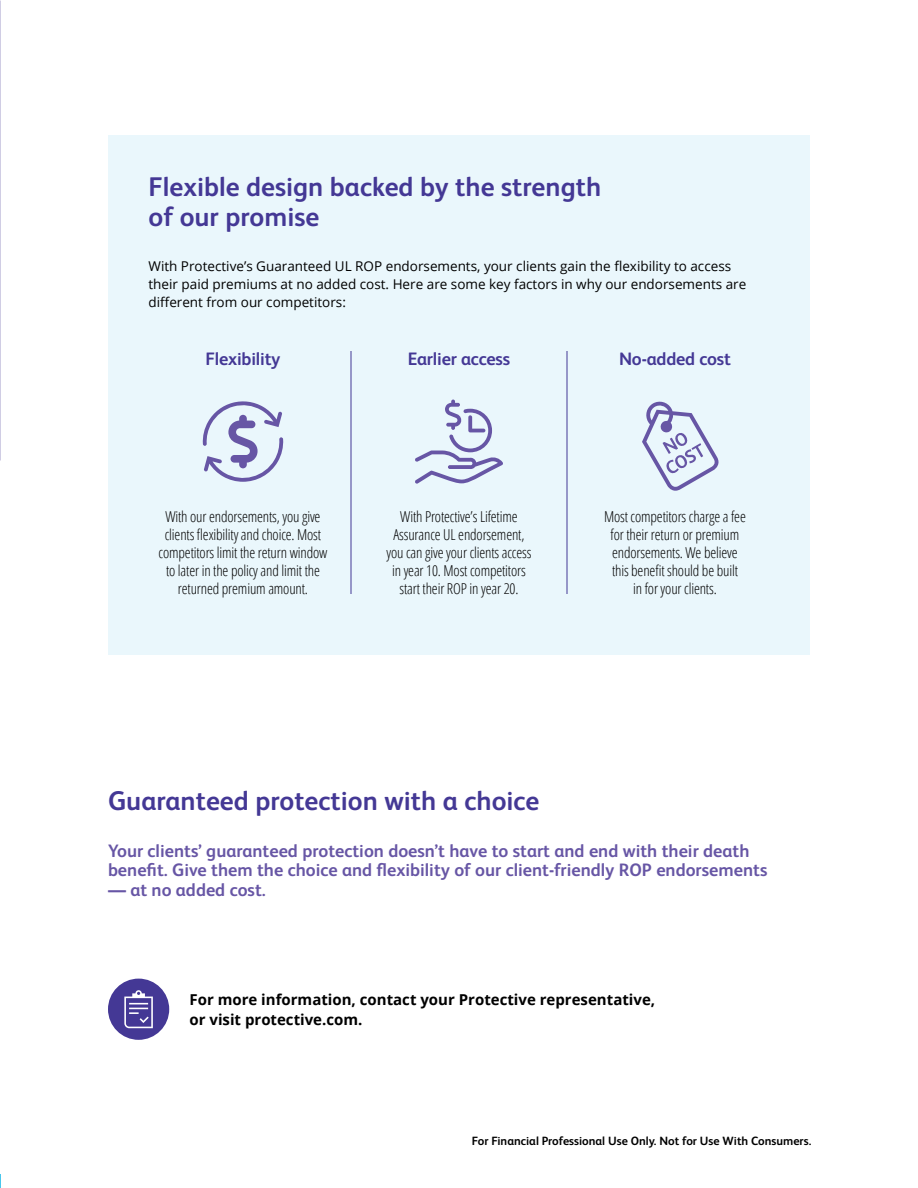
<style>
.page{position:relative;width:918px;height:1188px;background:#fff}
.page>*{position:absolute;margin:0;border:0;box-sizing:border-box;transform-origin:0 0}
.t1{font:700 27px/30px "FS Albert Pro";color:#443895}
.t2{font:700 18px/19.5px "FS Albert Pro";color:#6756a5}
.t3{font:700 18px "FS Albert Pro";letter-spacing:-.01em;color:#443895}
.t4{font:300 condensed 15px/18px "Open Sans";letter-spacing:-.01em;color:#000;text-align:center}
.t5{font:700 15px/19.5px "Open Sans";color:#000}
.t6{font:13.5px/18px "Open Sans";color:#000}
.t7{font:700 12px "FS Albert Pro";color:#000}
</style>
<div class="page">
<svg style="left:0;top:1174px;width:1px;height:14px"></svg>
<div style="left:108px;top:135px;width:702px;height:520px;background:#eaf7fc"></div>
<div style="left:108px;top:979px;width:61px;height:61px;background:#443895;border-radius:50%"></div>
<svg style="left:124px;top:990px;width:29px;height:38px"></svg>
<hr style="left:351px;top:351px;width:1px;height:243px;background:#443895">
<hr style="left:567px;top:351px;width:1px;height:243px;background:#443895">
<svg style="left:202px;top:401px;width:82px;height:81px"></svg>
<svg style="left:415px;top:400px;width:88px;height:84px"></svg>
<svg style="left:642px;top:401px;width:77px;height:90px"></svg>
<h1 class="t1" style="left:148px;top:171px;width:454px">Flexible design backed by the strength of our promise</h1>
<p class="t6" style="left:148px;top:257px;width:599px">With Protective’s Guaranteed UL ROP endorsements, your clients gain the flexibility to access their paid premiums at no added cost. Here are some key factors in why our endorsements are different from our competitors:</p>
<p class="t3" style="left:205px;top:346px;width:77px">Flexibility</p>
<p class="t4" style="left:159px;top:507px;width:170px">With our endorsements, you give clients flexibility and choice. Most competitors limit the return window to later in the policy and limit the returned premium amount.</p>
<p class="t3" style="left:408px;top:346px;width:104px">Earlier access</p>
<p class="t4" style="left:387px;top:507px;width:146px">With Protective’s Lifetime<br>Assurance UL endorsement, you can give your clients access in year 10. Most competitors start their ROP in year 20.</p>
<p class="t3" style="left:619px;top:346px;width:113px">No-added cost</p>
<p class="t4" style="left:604px;top:507px;width:143px">Most competitors charge a fee for their return or premium endorsements. We believe this benefit should be built<br>in for your clients.</p>
<h1 class="t1" style="left:108px;top:785px;width:433px">Guaranteed protection with a choice</h1>
<p class="t2" style="left:108px;top:840px;width:661px">Your clients’ guaranteed protection doesn’t have to start and end with their death benefit. Give them the choice and flexibility of our client-friendly ROP endorsements</p>
<p class="t2" style="left:108px;top:879px;width:159px">— at no added cost.</p>
<p class="t5" style="left:189px;top:990px;width:467px">For more information, contact your Protective representative, or visit protective.com.</p>
<p class="t7" style="left:472px;top:1132px;width:341px">For Financial Professional Use Only. Not for Use With Consumers.</p>
</div>
